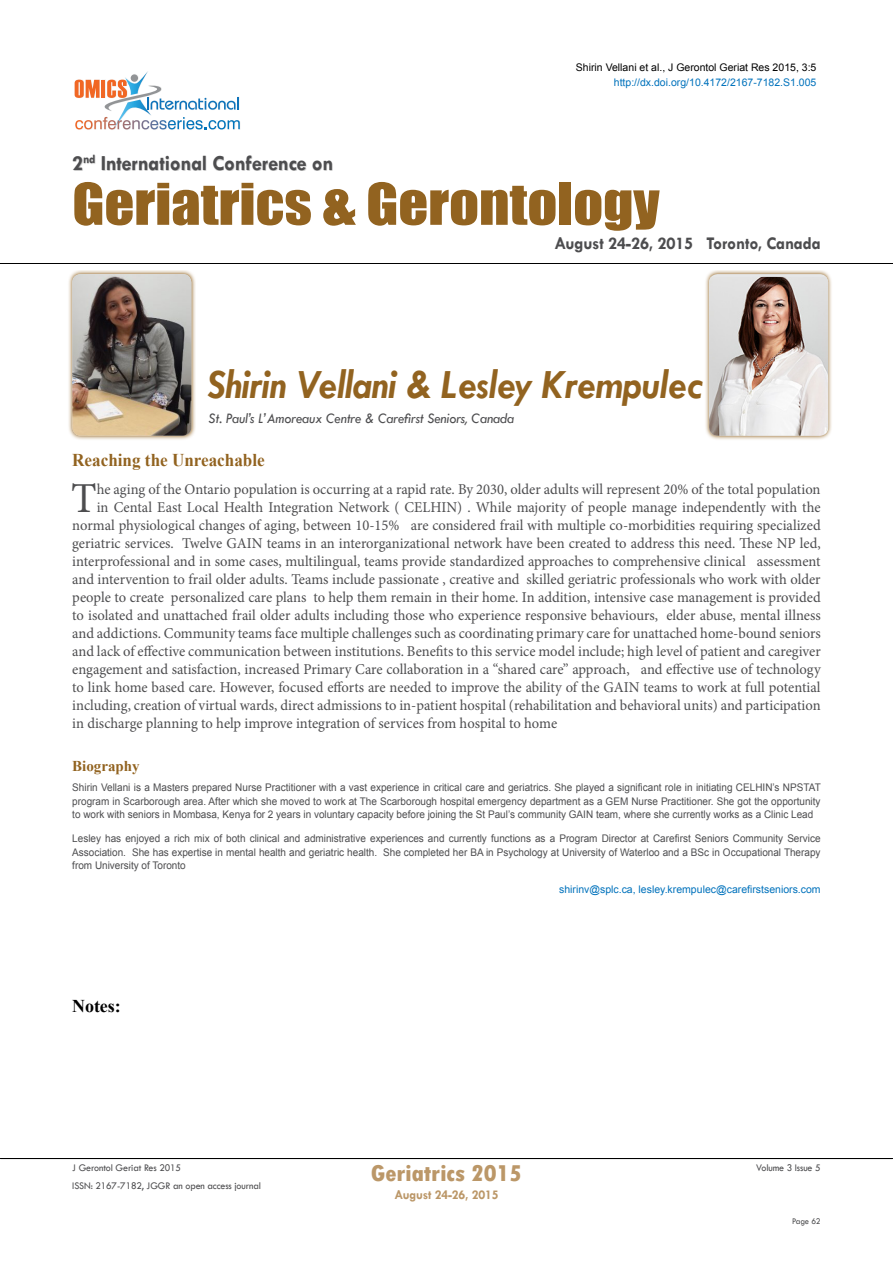
<style>
.page{position:relative;width:893px;height:1263px;background:#fff}
.page>*{position:absolute;margin:0;border:0;box-sizing:border-box;transform-origin:0 0}
.t1{font:53.1px "Impact";color:#926320;scale:1.1 1}
.t2{font:42.75px "Minion Pro";color:#4d4d4f}
.t3{font:italic 700 42px "Tw Cen";letter-spacing:-.01em;color:#926320;scale:.95 1}
.t4{font:800 condensed 24px "Tw Cen";letter-spacing:-.01em;color:#bb9768;scale:1.1 1}
.t5{font:700 21.6px "Tw Cen";letter-spacing:-.01em;color:#4d4d4f;scale:.95 1}
.t6{font:700 18px "Tw Cen";letter-spacing:-.01em;color:#4d4d4f;scale:.95 1}
.t7{font:700 18px "Times New Roman";color:#926320;scale:.95 1}
.t8{font:700 18px "Times New Roman";color:#000}
.t9{font:15px "Minion Pro";color:#4d4d4f}
.t10{font:italic 15px "Tw Cen";letter-spacing:-.01em;color:#4d4d4f;scale:.95 1}
.t11{font:700 15px "Times New Roman";color:#926320}
.t12{font:700 13.5px "Tw Cen";letter-spacing:-.01em;color:#bb9768;scale:.95 1}
.t13{font:10.5px/13.5px "Arial";color:#4d4d4f;text-align:justify;scale:.95 1}
.t14{font:10.5px "Arial";color:#0072bc}
.t15{font:10.5px "Tw Cen";letter-spacing:-.01em;color:#4d4d4f;scale:.95 1}
.t16{font:10.5px "Arial";color:#000}
.t17{font:9px "Tw Cen";letter-spacing:-.02em;color:#4d4d4f;scale:.95 1}
</style>
<div class="page">
<div style="left:73px;top:70px;width:168px;height:61px;background:#fff;opacity:.75"></div>
<svg style="left:75px;top:71px;width:165px;height:58px"></svg>
<hr style="left:0;top:263px;width:893px;height:1px;background:#000">
<hr style="left:0;top:1158px;width:893px;height:1px;background:#000">
<div style="left:73px;top:155px;width:260px;height:16px;background:#000;opacity:.25"></div>
<svg style="left:68px;top:270px;width:128px;height:170px"></svg>
<img style="left:72px;top:274px;width:119px;height:162px">
<svg style="left:705px;top:270px;width:127px;height:170px"></svg>
<img style="left:709px;top:277px;width:119px;height:159px">
<p class="t16" style="left:576px;top:61px;width:242px">Shirin Vellani et al., J Gerontol Geriat Res 2015, 3:5</p>
<p class="t14" style="left:614px;top:75px;width:204px">http://dx.doi.org/10.4172/2167-7182.S1.005</p>
<h3 class="t5" style="left:72px;top:150px;width:276px">2<sup>nd</sup> International Conference on</h3>
<h1 class="t1" style="left:72px;top:163px;width:535px">Geriatrics &amp; Gerontology</h1>
<p class="t6" style="left:554px;top:233px;width:282px">August 24-26, 2015 Toronto, Canada</p>
<h3 class="t3" style="left:208px;top:359px;width:523px">Shirin Vellani &amp; Lesley Krempulec</h3>
<p class="t10" style="left:208px;top:410px;width:323px">St. Paul’s L’Amoreaux Centre &amp; Carefirst Seniors, Canada</p>
<p class="t7" style="left:72px;top:447px;width:204px">Reaching the Unreachable</p>
<h2 class="t2" style="left:71px;top:470px;width:27px">T</h2>
<p class="t9" style="left:97px;top:480px;width:725px">he aging of the Ontario population is occurring at a rapid rate. By 2030, older adults will represent 20% of the total population</p>
<p class="t9" style="left:97px;top:498px;width:725px">in Cental East Local Health Integration Network ( CELHIN) . While majority of people manage independently with the</p>
<p class="t9" style="left:72px;top:516px;width:750px">normal physiological changes of aging, between 10-15% are considered frail with multiple co-morbidities requiring specialized</p>
<p class="t9" style="left:72px;top:534px;width:750px">geriatric services. Twelve GAIN teams in an interorganizational network have been created to address this need. These NP led,</p>
<p class="t9" style="left:72px;top:552px;width:750px">interprofessional and in some cases, multilingual, teams provide standardized approaches to comprehensive clinical assessment</p>
<p class="t9" style="left:72px;top:570px;width:750px">and intervention to frail older adults. Teams include passionate , creative and skilled geriatric professionals who work with older</p>
<p class="t9" style="left:72px;top:588px;width:750px">people to create personalized care plans to help them remain in their home. In addition, intensive case management is provided</p>
<p class="t9" style="left:72px;top:606px;width:750px">to isolated and unattached frail older adults including those who experience responsive behaviours, elder abuse, mental illness</p>
<p class="t9" style="left:72px;top:624px;width:750px">and addictions. Community teams face multiple challenges such as coordinating primary care for unattached home-bound seniors</p>
<p class="t9" style="left:72px;top:642px;width:750px">and lack of effective communication between institutions. Benefits to this service model include; high level of patient and caregiver</p>
<p class="t9" style="left:72px;top:660px;width:750px">engagement and satisfaction, increased Primary Care collaboration in a “shared care” approach, and effective use of technology</p>
<p class="t9" style="left:72px;top:678px;width:750px">to link home based care. However, focused efforts are needed to improve the ability of the GAIN teams to work at full potential</p>
<p class="t9" style="left:72px;top:696px;width:750px">including, creation of virtual wards, direct admissions to in-patient hospital (rehabilitation and behavioral units) and participation</p>
<p class="t9" style="left:72px;top:714px;width:486px">in discharge planning to help improve integration of services from hospital to home</p>
<p class="t11" style="left:72px;top:756px;width:69px">Biography</p>
<p class="t13" style="left:72px;top:781px;width:789px">Shirin Vellani is a Masters prepared Nurse Practitioner with a vast experience in critical care and geriatrics. She played a significant role in initiating CELHIN’s NPSTAT program in Scarborough area. After which she moved to work at The Scarborough hospital emergency department as a GEM Nurse Practitioner. She got the opportunity to work with seniors in Mombasa, Kenya for 2 years in voluntary capacity before joining the St Paul’s community GAIN team, where she currently works as a Clinic Lead</p>
<p class="t13" style="left:72px;top:832px;width:789px">Lesley has enjoyed a rich mix of both clinical and administrative experiences and currently functions as a Program Director at Carefirst Seniors Community Service Association. She has expertise in mental health and geriatric health. She completed her BA in Psychology at University of Waterloo and a BSc in Occupational Therapy from University of Toronto</p>
<p class="t14" style="left:559px;top:883px;width:263px">shirinv@splc.ca, lesley.krempulec@carefirstseniors.com</p>
<p class="t8" style="left:72px;top:994px;width:50px">Notes:</p>
<h3 class="t4" style="left:371px;top:1159px;width:139px">Geriatrics 2015</h3>
<p class="t12" style="left:394px;top:1186px;width:111px">August 24-26, 2015</p>
<p class="t15" style="left:72px;top:1162px;width:116px">J Gerontol Geriat Res 2015</p>
<p class="t15" style="left:756px;top:1162px;width:69px">Volume 3 Issue 5</p>
<p class="t15" style="left:72px;top:1179px;width:200px">ISSN: 2167-7182, JGGR an open access journal</p>
<p class="t17" style="left:792px;top:1215px;width:32px">Page 62</p>
</div>
